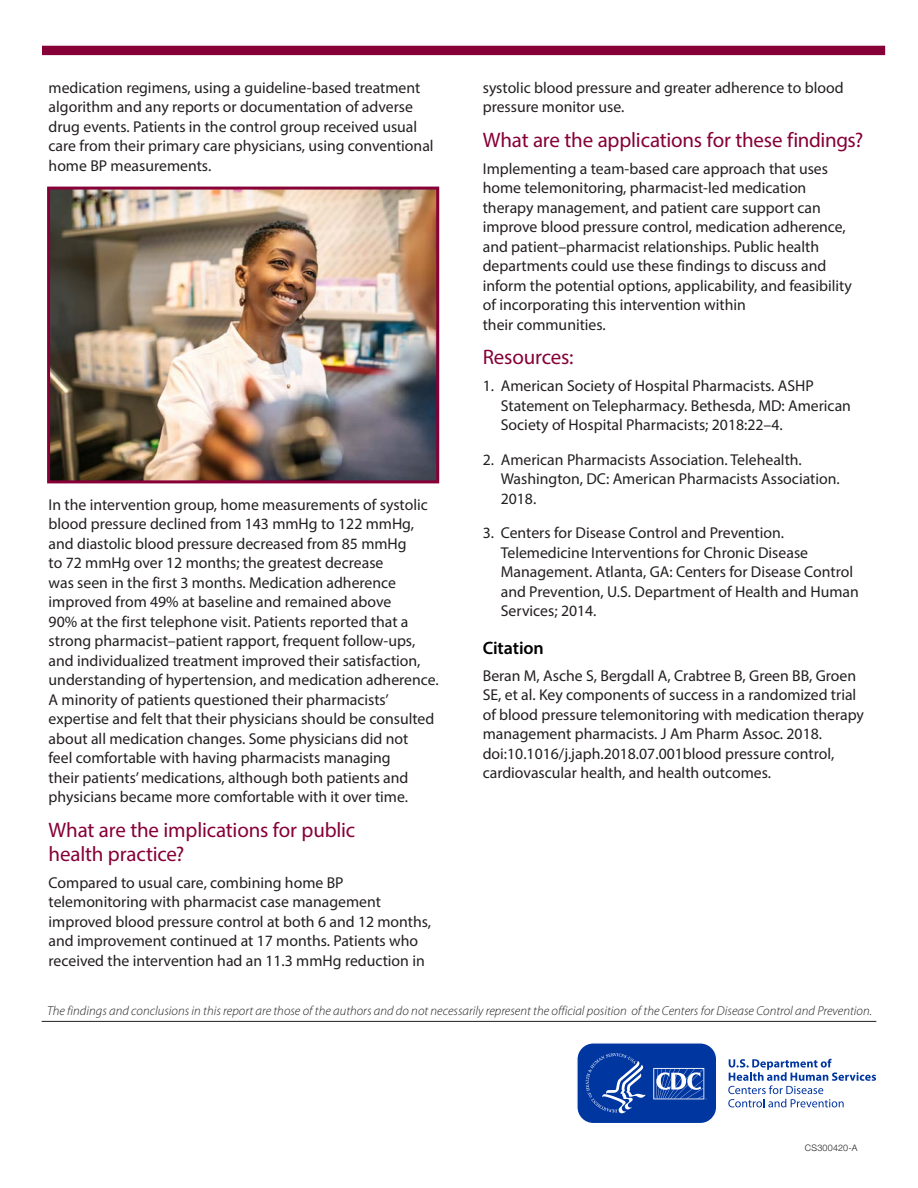
<style>
.page{position:relative;width:918px;height:1188px;background:#fff}
.page>*{position:absolute;margin:0;border:0;box-sizing:border-box;transform-origin:0 0}
.t1{font:21px/24px "Myriad Pro";letter-spacing:-.01em;color:#860037}
.t2{font:600 18px "Myriad Pro";letter-spacing:-.01em;color:#000}
.t3{font:15.75px/19.5px "Myriad Pro";color:#231f20}
.t4{font:italic 300 12.9px "Myriad Pro";color:#231f20}
.t5{font:300 9px "Helvetica Neue LT Std";letter-spacing:.025em;color:#231f20}
</style>
<div class="page">
<div style="left:40px;top:44px;width:847px;height:13px;background:#860037;border:2px solid #fff"></div>
<hr style="left:42px;top:1021px;width:834px;height:1px;background:#231f20">
<svg style="left:728px;top:1059px;width:148px;height:48px"></svg>
<svg style="left:577px;top:1043px;width:139px;height:80px;background:#2250ac"></svg>
<img style="left:51px;top:191px;width:384px;height:288px">
<div style="left:47px;top:187px;width:392px;height:296px;border:3px solid #860037"></div>
<p class="t3" style="left:49px;top:78px;width:387px">medication regimens, using a guideline-based treatment algorithm and any reports or documentation of adverse drug events. Patients in the control group received usual care from their primary care physicians, using conventional home BP measurements.</p>
<p class="t3" style="left:49px;top:495px;width:392px">In the intervention group, home measurements of systolic blood pressure declined from 143 mmHg to 122 mmHg, and diastolic blood pressure decreased from 85 mmHg<br>to 72 mmHg over 12 months; the greatest decrease<br>was seen in the first 3 months. Medication adherence improved from 49% at baseline and remained above<br>90% at the first telephone visit. Patients reported that a strong pharmacist–patient rapport, frequent follow-ups, and individualized treatment improved their satisfaction, understanding of hypertension, and medication adherence.<br>A minority of patients questioned their pharmacists’ expertise and felt that their physicians should be consulted about all medication changes. Some physicians did not<br>feel comfortable with having pharmacists managing<br>their patients’ medications, although both patients and physicians became more comfortable with it over time.</p>
<h3 class="t1" style="left:49px;top:817px;width:308px">What are the implications for public health practice?</h3>
<p class="t3" style="left:49px;top:873px;width:384px">Compared to usual care, combining home BP telemonitoring with pharmacist case management improved blood pressure control at both 6 and 12 months, and improvement continued at 17 months. Patients who received the intervention had an 11.3 mmHg reduction in</p>
<p class="t3" style="left:483px;top:78px;width:362px">systolic blood pressure and greater adherence to blood pressure monitor use.</p>
<h3 class="t1" style="left:483px;top:127px;width:382px">What are the applications for these findings?</h3>
<p class="t3" style="left:483px;top:159px;width:371px">Implementing a team-based care approach that uses home telemonitoring, pharmacist-led medication therapy management, and patient care support can improve blood pressure control, medication adherence, and patient–pharmacist relationships. Public health departments could use these findings to discuss and inform the potential options, applicability, and feasibility of incorporating this intervention within<br>their communities.</p>
<h3 class="t1" style="left:483px;top:345px;width:92px">Resources:</h3>
<p class="t3" style="left:501px;top:376px;width:352px;text-indent:-18px">1. American Society of Hospital Pharmacists. ASHP<br>Statement on Telepharmacy. Bethesda, MD: American<br>Society of Hospital Pharmacists; 2018:22–4.</p>
<p class="t3" style="left:501px;top:450px;width:341px;text-indent:-18px">2. American Pharmacists Association. Telehealth.<br>Washington, DC: American Pharmacists Association.<br>2018.</p>
<p class="t3" style="left:501px;top:523px;width:360px;text-indent:-18px">3. Centers for Disease Control and Prevention.<br>Telemedicine Interventions for Chronic Disease Management. Atlanta, GA: Centers for Disease Control and Prevention, U.S. Department of Health and Human Services; 2014.</p>
<h3 class="t2" style="left:483px;top:636px;width:63px">Citation</h3>
<p class="t3" style="left:483px;top:666px;width:383px">Beran M, Asche S, Bergdall A, Crabtree B, Green BB, Groen SE, et al. Key components of success in a randomized trial of blood pressure telemonitoring with medication therapy management pharmacists. J Am Pharm Assoc. 2018. doi:10.1016/j.japh.2018.07.001blood pressure control, cardiovascular health, and health outcomes.</p>
<p class="t4" style="left:47px;top:1004px;width:827px">The findings and conclusions in this report are those of the authors and do not necessarily represent the official position of the Centers for Disease Control and Prevention.</p>
<p class="t5" style="left:805px;top:1143px;width:54px">CS300420-A</p>
</div>
